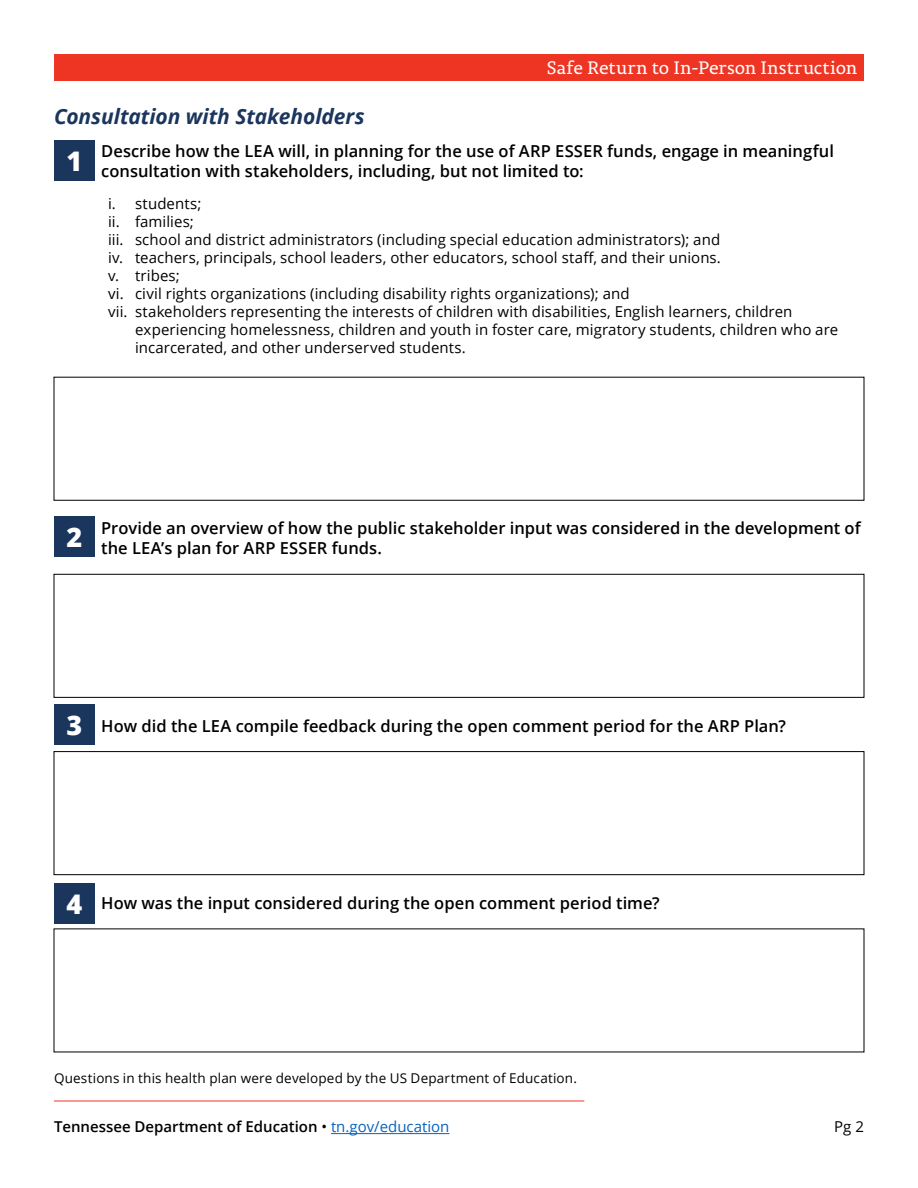
<style>
.page{position:relative;width:918px;height:1188px;background:#fff}
.page>*{position:absolute;margin:0;border:0;box-sizing:border-box;transform-origin:0 0}
.t1{font:800 27px "Open Sans";color:#fff}
.t2{font:italic 700 21px "Open Sans";letter-spacing:-.005em;color:#1b365d}
.t3{font:18px "Permian Slab Serif Typeface";color:#fff}
.t4{font:600 16.5px/19.8px "Open Sans";color:#000}
.t5{font:15px "Open Sans";letter-spacing:.005em;color:#000}
.t6{font:600 15px "Open Sans";color:#000}
.t7{font:13.5px "Open Sans";letter-spacing:.01em;color:#000}
.s1{font-weight:400}
.s2{font-weight:400;color:#0563c1}
</style>
<div class="page">
<hr style="left:331px;top:1133px;width:118px;height:1px;background:#0563c1">
<hr style="left:54px;top:1101px;width:530px;height:1px;background:#ee3524">
<div style="left:54px;top:54px;width:810px;height:27px;background:#ee3524"></div>
<div style="left:54px;top:377px;width:810px;height:124px;border:1px solid #000"></div>
<div style="left:54px;top:574px;width:810px;height:124px;border:1px solid #000"></div>
<div style="left:54px;top:751px;width:810px;height:124px;border:1px solid #000"></div>
<div style="left:54px;top:140px;width:40px;height:41px;background:#1b365d"></div>
<div style="left:54px;top:883px;width:40px;height:41px;background:#1b365d"></div>
<div style="left:54px;top:704px;width:40px;height:41px;background:#1b365d"></div>
<div style="left:54px;top:516px;width:40px;height:41px;background:#1b365d"></div>
<p class="t3" style="left:547px;top:54px;width:312px">Safe Return to In-Person Instruction</p>
<h2 class="t2" style="left:54px;top:102px;width:312px">Consultation with Stakeholders</h2>
<p class="t4" style="left:101px;top:141px;width:734px">Describe how the LEA will, in planning for the use of ARP ESSER funds, engage in meaningful consultation with stakeholders, including, but not limited to:</p>
<p class="t5" style="left:108px;top:193px;width:95px">i. students;</p>
<p class="t5" style="left:108px;top:211px;width:87px">ii. families;</p>
<p class="t5" style="left:108px;top:229px;width:614px">iii. school and district administrators (including special education administrators); and</p>
<p class="t5" style="left:108px;top:247px;width:614px">iv. teachers, principals, school leaders, other educators, school staff, and their unions.</p>
<p class="t5" style="left:108px;top:265px;width:73px">v. tribes;</p>
<p class="t5" style="left:108px;top:283px;width:523px">vi. civil rights organizations (including disability rights organizations); and</p>
<p class="t5" style="left:108px;top:301px;width:686px">vii. stakeholders representing the interests of children with disabilities, English learners, children</p>
<p class="t5" style="left:135px;top:319px;width:705px">experiencing homelessness, children and youth in foster care, migratory students, children who are</p>
<p class="t5" style="left:135px;top:337px;width:332px">incarcerated, and other underserved students.</p>
<h1 class="t1" style="left:66px;top:141px;width:17px">1</h1>
<h1 class="t1" style="left:66px;top:516px;width:17px">2</h1>
<p class="t4" style="left:101px;top:518px;width:761px">Provide an overview of how the public stakeholder input was considered in the development of the LEA’s plan for ARP ESSER funds.</p>
<h1 class="t1" style="left:66px;top:704px;width:17px">3</h1>
<p class="t4" style="left:101px;top:715px;width:686px">How did the LEA compile feedback during the open comment period for the ARP Plan?</p>
<h1 class="t1" style="left:66px;top:884px;width:17px">4</h1>
<p class="t4" style="left:101px;top:893px;width:560px">How was the input considered during the open comment period time?</p>
<p class="t7" style="left:54px;top:1069px;width:525px">Questions in this health plan were developed by the US Department of Education.</p>
<p class="t6" style="left:54px;top:1117px;width:397px">Tennessee Department of Education <span class="s1">•</span> <span class="s2">tn.gov/education</span></p>
<p class="t5" style="left:834px;top:1117px;width:31px">Pg 2</p>
</div>
